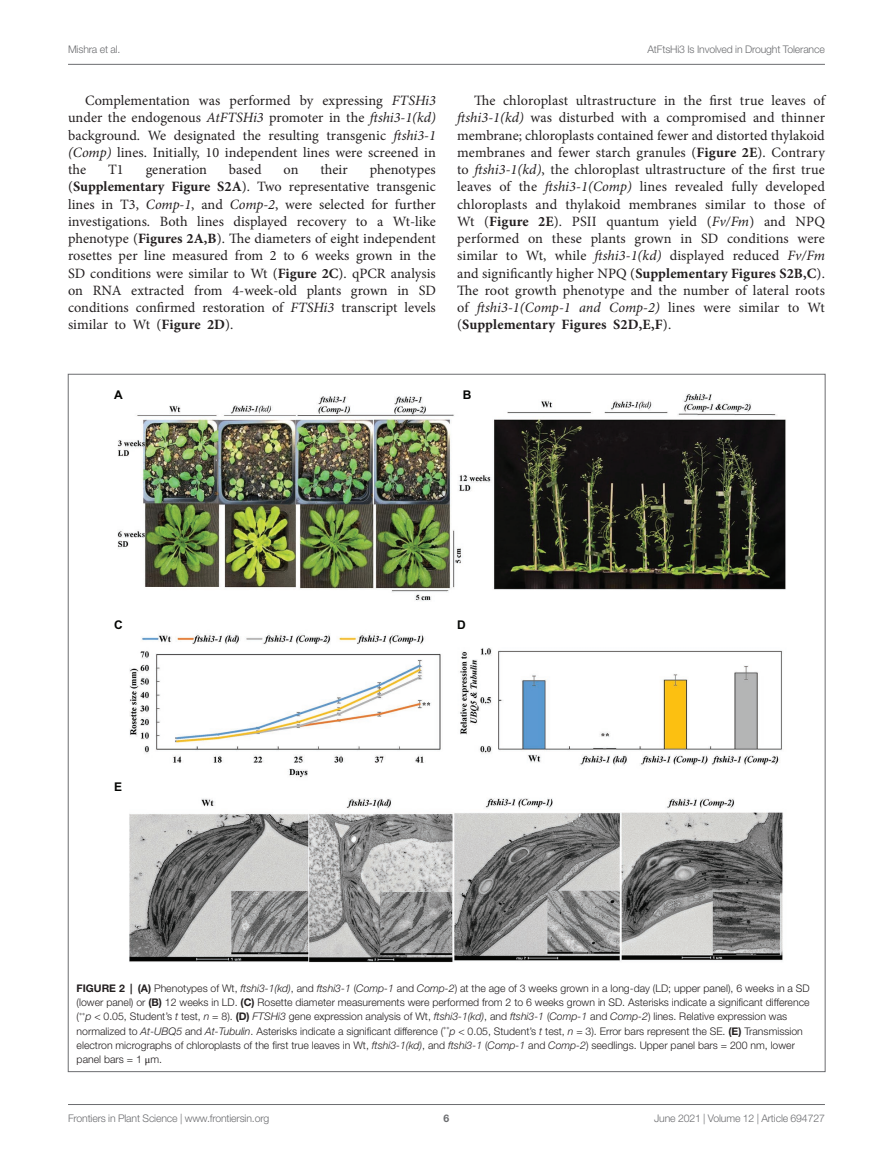
<style>
.page{position:relative;width:893px;height:1170px;background:#fff}
.page>*{position:absolute;margin:0;border:0;box-sizing:border-box;transform-origin:0 0}
.TEXT{font:14.25px/17.2px "Minion Pro";letter-spacing:.005em;color:#231f20;text-align:justify}
.t1{font:700 12px "Arial";color:#040503}
.FIG_LEG{font:300 10.5px/14.2px "Helvetica Neue LT Std";color:#231f20}
.t2{font:300 10.5px "Helvetica Neue LT Std";letter-spacing:-.015em;color:#6c6d70}
.t3{font:700 10.5px "Helvetica Neue LT Std";color:#6c6d70}
.s1{font-style:italic}
.s2{font-weight:700}
.s3{font-family:"STIX General";font-weight:400}
</style>
<div class="page">
<hr style="left:68px;top:64px;width:757px;height:1px;background:#6c6d70">
<hr style="left:68px;top:1104px;width:757px;height:1px;background:#6c6d70">
<img style="left:117px;top:394px;width:669px;height:568px">
<p class="t2" style="left:68px;top:42px;width:54px">Mishra et al.</p>
<p class="t2" style="left:647px;top:42px;width:179px">AtFtsHi3 Is Involved in Drought Tolerance</p>
<p class="TEXT" style="left:68px;top:92px;width:369px;text-indent:17px">Complementation was performed by expressing <span class="s1">FTSHi3 </span>under the endogenous <span class="s1">AtFTSHi3</span> promoter in the <span class="s1">ftshi3-1(kd) </span>background. We designated the resulting transgenic <span class="s1">ftshi3-1 (Comp)</span> lines. Initially, 10 independent lines were screened in the</p>
<p class="TEXT" style="left:68px;top:161px;width:369px;text-indent:302px">phenotypes (<span class="s2">Supplementary Figure S2A</span>). Two representative transgenic lines in T3, <span class="s1">Comp-1</span>, and <span class="s1">Comp-2</span>, were selected for further investigations. Both lines displayed recovery to a Wt-like phenotype (<span class="s2">Figures 2A,B</span>). The diameters of eight independent rosettes per line measured from 2 to 6 weeks grown in the SD conditions were similar to Wt (<span class="s2">Figure 2C</span>). qPCR analysis on RNA extracted from 4-week-old plants grown in SD conditions confirmed restoration of <span class="s1">FTSHi3</span> transcript levels similar to Wt (<span class="s2">Figure 2D</span>).</p>
<p class="TEXT" style="left:108px;top:161px;width:17px">T1</p>
<p class="TEXT" style="left:146px;top:161px;width:63px">generation</p>
<p class="TEXT" style="left:229px;top:161px;width:34px">based</p>
<p class="TEXT" style="left:284px;top:161px;width:16px">on</p>
<p class="TEXT" style="left:320px;top:161px;width:29px">their</p>
<p class="TEXT" style="left:457px;top:92px;width:369px;text-indent:17px">The chloroplast ultrastructure in the first true leaves of <span class="s1">ftshi3-1(kd)</span> was disturbed with a compromised and thinner membrane; chloroplasts contained fewer and distorted thylakoid membranes and fewer starch granules (<span class="s2">Figure 2E</span>). Contrary to <span class="s1">ftshi3-1(kd)</span>, the chloroplast ultrastructure of the first true leaves of the <span class="s1">ftshi3-1(Comp)</span> lines revealed fully developed chloroplasts and thylakoid membranes similar to those of Wt (<span class="s2">Figure 2E</span>). PSII quantum yield (<span class="s1">Fv/Fm</span>) and NPQ performed on these plants grown in SD conditions were similar to Wt, while <span class="s1">ftshi3-1(kd)</span> displayed reduced <span class="s1">Fv/Fm </span>and significantly higher NPQ (<span class="s2">Supplementary Figures S2B,C</span>).<br>The root growth phenotype and the number of lateral roots of <span class="s1">ftshi3-1(Comp-1 and Comp-2)</span> lines were similar to Wt (<span class="s2">Supplementary Figures S2D,E,F</span>).</p>
<p class="t1" style="left:114px;top:386px;width:10px">A</p>
<p class="t1" style="left:463px;top:386px;width:10px">B</p>
<p class="t1" style="left:114px;top:616px;width:10px">C</p>
<p class="t1" style="left:114px;top:777px;width:10px">E</p>
<p class="t1" style="left:457px;top:616px;width:10px">D</p>
<p class="FIG_LEG" style="left:77px;top:980px;width:735px"><span class="s2">FIGURE 2 | (A)</span> Phenotypes of Wt, <span class="s1">ftshi3-1(kd)</span>, and <span class="s1">ftshi3-1</span> (<span class="s1">Comp-1</span> and <span class="s1">Comp-2</span>) at the age of 3 weeks grown in a long-day (LD; upper panel), 6 weeks in a SD (lower panel) or <span class="s2">(B)</span> 12 weeks in LD. <span class="s2">(C)</span> Rosette diameter measurements were performed from 2 to 6 weeks grown in SD. Asterisks indicate a significant difference (<sup>**</sup><span class="s1">p</span> &lt; 0.05, Student’s <span class="s1">t</span> test, <span class="s1">n</span> = 8). <span class="s2">(D)</span> <span class="s1">FTSHi3</span> gene expression analysis of Wt, <span class="s1">ftshi3-1(kd)</span>, and <span class="s1">ftshi3-1</span> (<span class="s1">Comp-1</span> and <span class="s1">Comp-2</span>) lines. Relative expression was normalized to <span class="s1">At-UBQ5</span> and <span class="s1">At-Tubulin</span>. Asterisks indicate a significant difference (<sup>**</sup><span class="s1">p</span> &lt; 0.05, Student’s <span class="s1">t</span> test, <span class="s1">n</span> = 3). Error bars represent the SE. <span class="s2">(E)</span> Transmission electron micrographs of chloroplasts of the first true leaves in Wt, <span class="s1">ftshi3-1(kd)</span>, and <span class="s1">ftshi3-1</span> (<span class="s1">Comp-1</span> and <span class="s1">Comp-2</span>) seedlings. Upper panel bars = 200 nm, lower panel bars = 1 <span class="s3">μ</span>m.</p>
<p class="t2" style="left:68px;top:1111px;width:203px">Frontiers in Plant Science | www.frontiersin.org</p>
<p class="t3" style="left:444px;top:1111px;width:7px">6</p>
<p class="t2" style="left:654px;top:1111px;width:172px">June 2021 | Volume 12 | Article 694727</p>
</div>
